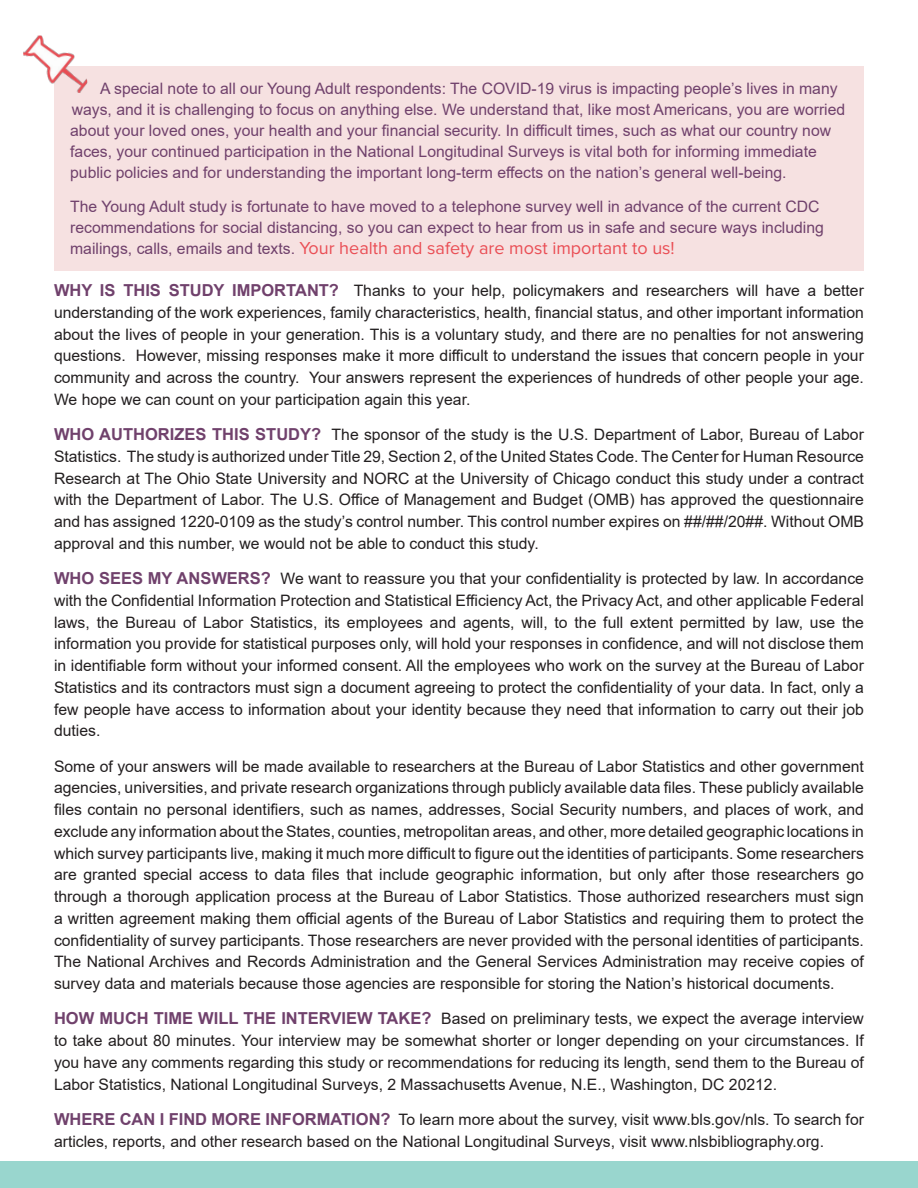
<style>
.page{position:relative;width:918px;height:1188px;background:#fff}
.page>*{position:absolute;margin:0;border:0;box-sizing:border-box;transform-origin:0 0}
.Basic_P_-_left{font:18px "Proxima Nova";color:#ea4e55}
.t1{font:15.75px/21.8px "Arial";color:#231f20;text-align:justify}
.Basic_P_-_left-2{font:15.75px/21px "Arial";color:#70416c}
.s1{font-family:"Arial";font-size:15.75px;color:#70416c}
.s2{font-weight:700;font-size:16.5px;color:#70416c}
</style>
<div class="page">
<div style="left:54px;top:66px;width:810px;height:204px;background:#f6e1e1"></div>
<img style="left:23px;top:35px;width:65px;height:58px">
<div style="left:0;top:1161px;width:918px;height:27px;background:#99d6ce"></div>
<h3 class="Basic_P_-_left-2" style="left:70px;top:78px;width:777px;text-indent:30px">A special note to all our Young Adult respondents: The COVID-19 virus is impacting people’s lives in many ways, and it is challenging to focus on anything else. We understand that, like most Americans, you are worried about your loved ones, your health and your financial security. In difficult times, such as what our country now faces, your continued participation in the National Longitudinal Surveys is vital both for informing immediate public policies and for understanding the important long-term effects on the nation’s general well-being.</h3>
<h3 class="Basic_P_-_left-2" style="left:70px;top:196px;width:755px">The Young Adult study is fortunate to have moved to a telephone survey well in advance of the current CDC recommendations for social distancing, so you can expect to hear from us in safe and secure ways including</h3>
<h3 class="Basic_P_-_left" style="left:70px;top:238px;width:606px"><span class="s1">mailings, calls, emails and texts.</span> Your health and safety are most important to us!</h3>
<p class="t1" style="left:54px;top:280px;width:812px"><span class="s2">WHY IS THIS STUDY IMPORTANT?</span> Thanks to your help, policymakers and researchers will have a better understanding of the work experiences, family characteristics, health, financial status, and other important information about the lives of people in your generation. This is a voluntary study, and there are no penalties for not answering questions. However, missing responses make it more difficult to understand the issues that concern people in your community and across the country. Your answers represent the experiences of hundreds of other people your age.<br>We hope we can count on your participation again this year.</p>
<p class="t1" style="left:54px;top:424px;width:812px"><span class="s2">WHO AUTHORIZES THIS STUDY?</span> The sponsor of the study is the U.S. Department of Labor, Bureau of Labor Statistics. The study is authorized under Title 29, Section 2, of the United States Code. The Center for Human Resource Research at The Ohio State University and NORC at the University of Chicago conduct this study under a contract with the Department of Labor. The U.S. Office of Management and Budget (OMB) has approved the questionnaire and has assigned 1220-0109 as the study’s control number. This control number expires on ##/##/20##. Without OMB approval and this number, we would not be able to conduct this study.</p>
<p class="t1" style="left:54px;top:568px;width:812px"><span class="s2">WHO SEES MY ANSWERS?</span> We want to reassure you that your confidentiality is protected by law. In accordance with the Confidential Information Protection and Statistical Efficiency Act, the Privacy Act, and other applicable Federal laws, the Bureau of Labor Statistics, its employees and agents, will, to the full extent permitted by law, use the information you provide for statistical purposes only, will hold your responses in confidence, and will not disclose them in identifiable form without your informed consent. All the employees who work on the survey at the Bureau of Labor Statistics and its contractors must sign a document agreeing to protect the confidentiality of your data. In fact, only a few people have access to information about your identity because they need that information to carry out their job duties.</p>
<p class="t1" style="left:54px;top:755px;width:811px">Some of your answers will be made available to researchers at the Bureau of Labor Statistics and other government agencies, universities, and private research organizations through publicly available data files. These publicly available files contain no personal identifiers, such as names, addresses, Social Security numbers, and places of work, and exclude any information about the States, counties, metropolitan areas, and other, more detailed geographic locations in which survey participants live, making it much more difficult to figure out the identities of participants. Some researchers are granted special access to data files that include geographic information, but only after those researchers go through a thorough application process at the Bureau of Labor Statistics. Those authorized researchers must sign a written agreement making them official agents of the Bureau of Labor Statistics and requiring them to protect the confidentiality of survey participants. Those researchers are never provided with the personal identities of participants.<br>The National Archives and Records Administration and the General Services Administration may receive copies of survey data and materials because those agencies are responsible for storing the Nation’s historical documents.</p>
<p class="t1" style="left:54px;top:1008px;width:811px"><span class="s2">HOW MUCH TIME WILL THE INTERVIEW TAKE?</span> Based on preliminary tests, we expect the average interview to take about 80 minutes. Your interview may be somewhat shorter or longer depending on your circumstances. If you have any comments regarding this study or recommendations for reducing its length, send them to the Bureau of Labor Statistics, National Longitudinal Surveys, 2 Massachusetts Avenue, N.E., Washington, DC 20212.</p>
<p class="t1" style="left:54px;top:1108px;width:812px"><span class="s2">WHERE CAN I FIND MORE INFORMATION?</span> To learn more about the survey, visit www.bls.gov/nls. To search for articles, reports, and other research based on the National Longitudinal Surveys, visit www.nlsbibliography.org.</p>
</div>
